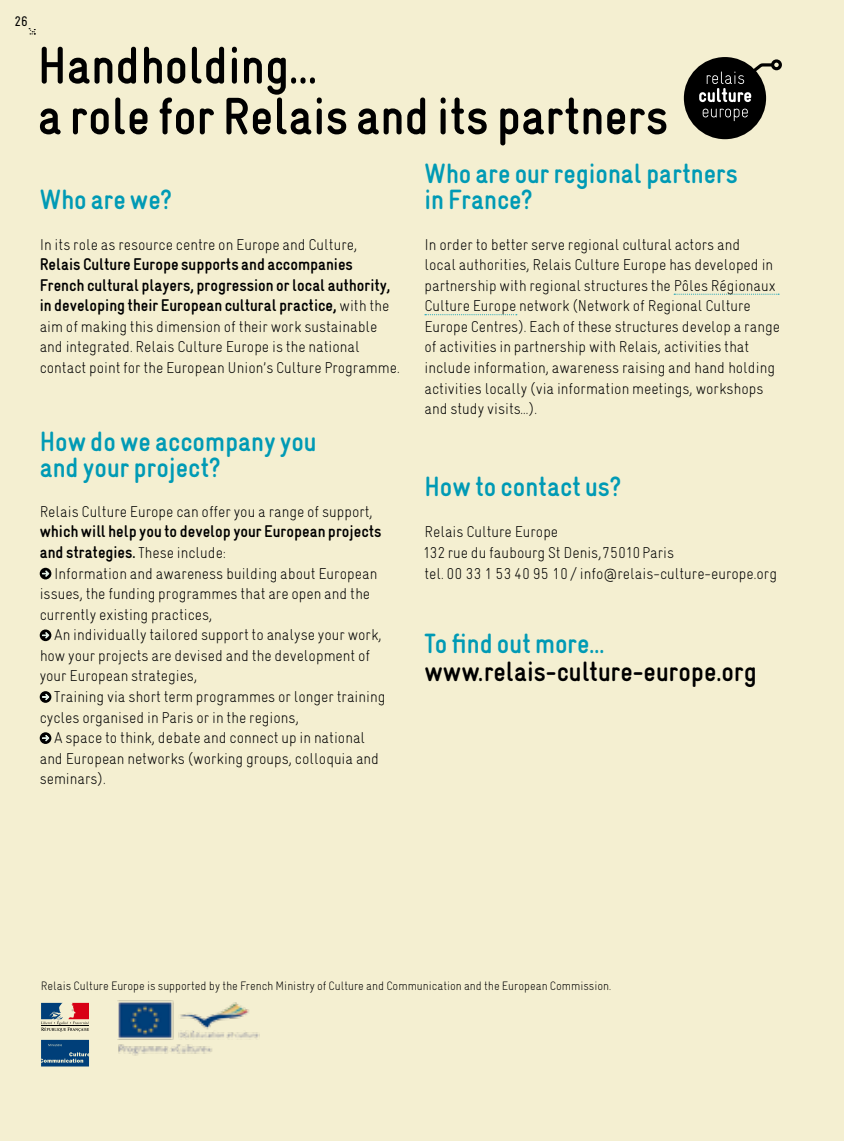
<style>
.page{position:relative;width:844px;height:1141px;background:#fff}
.page>*{position:absolute;margin:0;border:0;box-sizing:border-box;transform-origin:0 0}
.t1{font:700 52.5px/50.8px "Gravur Condensed";color:#000}
.t2{font:700 28px/26.2px "Gravur Condensed";color:#009ab5}
.t3{font:700 28px "Gravur Condensed";color:#000}
.t4{font:700 17.15px/20.5px "Gravur Condensed";color:#000}
.t5{font:300 15.75px/20.7px "Gravur Condensed";color:#000}
.t6{font:14px "Gravur Condensed";color:#000}
.t7{font:300 12.25px "Gravur Condensed";color:#000}
.s1{font-weight:300;font-size:15.75px}
</style>
<div class="page">
<div style="left:0;top:0;width:843px;height:1141px;background:#f4efd1"></div>
<svg style="left:29px;top:28px;width:6px;height:6px"></svg>
<div style="left:40px;top:568px;width:11px;height:11px;background:#000;border-radius:50%"></div>
<svg style="left:42px;top:570px;width:7px;height:7px"></svg>
<svg style="left:40px;top:629px;width:11px;height:12px"></svg>
<svg style="left:42px;top:632px;width:7px;height:6px"></svg>
<svg style="left:40px;top:691px;width:11px;height:12px"></svg>
<svg style="left:42px;top:694px;width:7px;height:6px"></svg>
<svg style="left:40px;top:732px;width:11px;height:12px"></svg>
<svg style="left:42px;top:735px;width:7px;height:6px"></svg>
<svg style="left:674px;top:294px;width:104px;height:1px"></svg>
<svg style="left:425px;top:314px;width:91px;height:1px"></svg>
<svg style="left:41px;top:1002px;width:48px;height:65px"></svg>
<svg style="left:41px;top:1003px;width:48px;height:29px"></svg>
<svg style="left:41px;top:1040px;width:48px;height:26px"></svg>
<img style="left:117px;top:1001px;width:143px;height:54px">
<div style="left:770px;top:59px;width:11px;height:11px;border:3px solid #000;border-radius:50%"></div>
<div style="left:686px;top:60px;width:76px;height:76px;background:#000;border-radius:50%"></div>
<div style="left:683px;top:57px;width:82px;height:82px;border:6px solid #000;border-radius:50%"></div>
<svg style="left:702px;top:109px;width:45px;height:12px"></svg>
<svg style="left:699px;top:61px;width:75px;height:41px"></svg>
<p class="t6" style="left:14px;top:13px;width:15px">26</p>
<h1 class="t1" style="left:38px;top:40px;width:632px">Handholding…<br>a role for Relais and its partners</h1>
<h2 class="t2" style="left:40px;top:187px;width:134px">Who are we?</h2>
<p class="t5" style="left:40px;top:234px;width:319px">In its role as resource centre on Europe and Culture,</p>
<p class="t4" style="left:40px;top:254px;width:352px">Relais Culture Europe supports and accompanies<br>French cultural players, progression or local authority, in developing their European cultural practice, <span class="s1">with the</span></p>
<p class="t5" style="left:40px;top:316px;width:361px">aim of making this dimension of their work sustainable and integrated. Relais Culture Europe is the national contact point for the European Union’s Culture Programme.</p>
<h2 class="t2" style="left:40px;top:428px;width:278px">How do we accompany you and your project?</h2>
<p class="t5" style="left:40px;top:501px;width:334px">Relais Culture Europe can offer you a range of support,</p>
<p class="t4" style="left:40px;top:521px;width:343px">which will help you to develop your European projects and strategies. <span class="s1">These include:</span></p>
<p class="t5" style="left:40px;top:563px;width:339px;text-indent:14px">Information and awareness building about European issues, the funding programmes that are open and the currently existing practices,</p>
<p class="t5" style="left:40px;top:625px;width:343px;text-indent:14px">An individually tailored support to analyse your work, how your projects are devised and the development of your European strategies,</p>
<p class="t5" style="left:40px;top:686px;width:347px;text-indent:14px">Training via short term programmes or longer training cycles organised in Paris or in the regions,</p>
<p class="t5" style="left:40px;top:727px;width:341px;text-indent:14px">A space to think, debate and connect up in national and European networks (working groups, colloquia and seminars).</p>
<h2 class="t2" style="left:424px;top:161px;width:315px">Who are our regional partners in France?</h2>
<p class="t5" style="left:424px;top:234px;width:357px">In order to better serve regional cultural actors and<br>local authorities, Relais Culture Europe has developed in partnership with regional structures the Pôles Régionaux Culture Europe network (Network of Regional Culture Europe Centres). Each of these structures develop a range of activities in partnership with Relais, activities that include information, awareness raising and hand holding activities locally (via information meetings, workshops and study visits…).</p>
<h2 class="t2" style="left:424px;top:474px;width:198px">How to contact us?</h2>
<p class="t5" style="left:422px;top:522px;width:356px">Relais Culture Europe<br>132 rue du faubourg St Denis,75010 Paris<br>tel. 00 33 1 53 40 95 10 / info@relais-culture-europe.org</p>
<h2 class="t2" style="left:424px;top:630px;width:181px">To find out more…</h2>
<h2 class="t3" style="left:424px;top:656px;width:334px">www.relais-culture-europe.org</h2>
<p class="t7" style="left:41px;top:979px;width:571px">Relais Culture Europe is supported by the French Ministry of Culture and Communication and the European Commission.</p>
</div>
